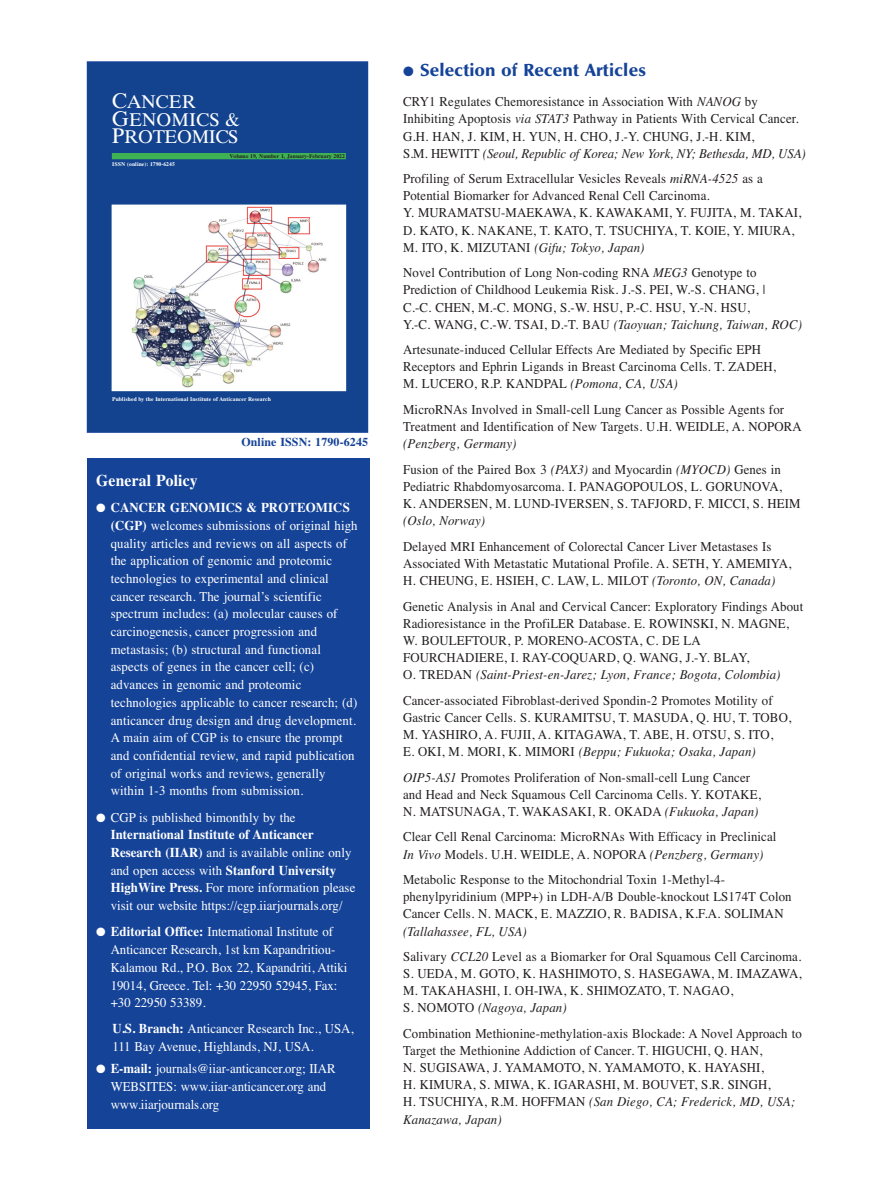
<style>
.page{position:relative;width:893px;height:1191px;background:#fff}
.page>*{position:absolute;margin:0;border:0;box-sizing:border-box;transform-origin:0 0}
.t1{font:19.2px/17.7px "UB Times";letter-spacing:.01em;color:#fff}
.t2{font:18px "UB Optima Bold";letter-spacing:.01em;color:#154398}
.t3{font:700 16.5px "Times";letter-spacing:.01em;color:#fff;scale:.95 1}
.t4{font:13.5px/17.1px "Times";letter-spacing:.01em;color:#231f20;scale:.95 1}
.t5{font:13.5px/17.7px "Times";letter-spacing:.01em;color:#fff;scale:.95 1}
.t6{font:italic 13.5px "Times";letter-spacing:.01em;color:#231f20;scale:.95 1}
.t7{font:700 12px "Times";letter-spacing:.01em;color:#154398}
.t8{font:5.7px "UB Times Bold";letter-spacing:.01em;color:#fff}
.t9{font:5.7px "UB Times Bold";letter-spacing:.01em;color:#231f20}
.s1{font-size:22.05px}
.s2{font-weight:700}
.s3{font-style:italic}
</style>
<div class="page">
<div style="left:87px;top:458px;width:283px;height:671px;background:#154398"></div>
<div style="left:88px;top:63px;width:279px;height:368px;background:#13438e"></div>
<div style="left:112px;top:153px;width:234px;height:6px;background:#3fb253"></div>
<img style="left:114px;top:207px;width:230px;height:182px">
<div style="left:112px;top:205px;width:234px;height:186px;border:1px solid #fff"></div>
<div style="left:87px;top:61px;width:281px;height:372px;border:2px solid #154398"></div>
<h1 class="t1" style="left:112px;top:93px;width:130px"><span class="s1">C</span>ANCER<br><span class="s1">G</span>ENOMICS &amp;<br><span class="s1">P</span>ROTEOMICS</h1>
<p class="t8" style="left:112px;top:161px;width:64px">ISSN (online): 1790-6245</p>
<p class="t9" style="left:230px;top:153px;width:116px">Volume 19, Number 1, January-February 2022</p>
<p class="t8" style="left:112px;top:396px;width:160px">Published by the International Institute of Anticancer Research</p>
<p class="t7" style="left:241px;top:434px;width:128px">Online ISSN: 1790-6245</p>
<p class="t3" style="left:96px;top:470px;width:108px">General Policy</p>
<p class="t5" style="left:111px;top:498px;width:261px;text-indent:-14px">● <span class="s2">CANCER GENOMICS &amp; PROTEOMICS (CGP)</span> welcomes submissions of original high quality articles and reviews on all aspects of the application of genomic and proteomic technologies to experimental and clinical cancer research. The journal’s scientific spectrum includes: (a) molecular causes of carcinogenesis, cancer progression and metastasis; (b) structural and functional aspects of genes in the cancer cell; (c) advances in genomic and proteomic technologies applicable to cancer research; (d) anticancer drug design and drug development.<br>A main aim of CGP is to ensure the prompt and confidential review, and rapid publication of original works and reviews, generally within 1-3 months from submission.</p>
<p class="t5" style="left:111px;top:808px;width:259px;text-indent:-14px">● CGP is published bimonthly by the <span class="s2">International Institute of Anticancer Research (IIAR)</span> and is available online only and open access with <span class="s2">Stanford University HighWire Press.</span> For more information please visit our website https://cgp.iiarjournals.org/</p>
<p class="t5" style="left:111px;top:923px;width:251px;text-indent:-14px">● <span class="s2">Editorial Office:</span> International Institute of Anticancer Research, 1st km Kapandritiou-Kalamou Rd., P.O. Box 22, Kapandriti, Attiki 19014, Greece. Tel: +30 22950 52945, Fax: +30 22950 53389.</p>
<p class="t5" style="left:112px;top:1020px;width:255px"><span class="s2">U.S. Branch:</span> Anticancer Research Inc., USA,<br>111 Bay Avenue, Highlands, NJ, USA.</p>
<p class="t5" style="left:111px;top:1059px;width:238px;text-indent:-14px">● <span class="s2">E-mail:</span> journals@iiar-anticancer.org; IIAR<br>WEBSITES: www.iiar-anticancer.org and www.iiarjournals.org</p>
<h2 class="t2" style="left:403px;top:60px;width:244px">● Selection of Recent Articles</h2>
<p class="t4" style="left:403px;top:93px;width:425px">CRY1 Regulates Chemoresistance in Association With <span class="s3">NANOG</span> by Inhibiting Apoptosis <span class="s3">via STAT3</span> Pathway in Patients With Cervical Cancer.<br>G.H. HAN, J. KIM, H. YUN, H. CHO, J.-Y. CHUNG, J.-H. KIM,<br>S.M. HEWITT <span class="s3">(Seoul, Republic of Korea; New York, NY; Bethesda, MD, USA)</span></p>
<p class="t4" style="left:403px;top:170px;width:421px">Profiling of Serum Extracellular Vesicles Reveals <span class="s3">miRNA-4525</span> as a Potential Biomarker for Advanced Renal Cell Carcinoma.<br>Y. MURAMATSU-MAEKAWA, K. KAWAKAMI, Y. FUJITA, M. TAKAI, D. KATO, K. NAKANE, T. KATO, T. TSUCHIYA, T. KOIE, Y. MIURA, M. ITO, K. MIZUTANI <span class="s3">(Gifu; Tokyo, Japan)</span></p>
<p class="t4" style="left:403px;top:264px;width:421px">Novel Contribution of Long Non-coding RNA <span class="s3">MEG3</span> Genotype to Prediction of Childhood Leukemia Risk. J.-S. PEI, W.-S. CHANG, |<br>C.-C. CHEN, M.-C. MONG, S.-W. HSU, P.-C. HSU, Y.-N. HSU,<br>Y.-C. WANG, C.-W. TSAI, D.-T. BAU <span class="s3">(Taoyuan; Taichung, Taiwan, ROC)</span></p>
<p class="t4" style="left:403px;top:341px;width:394px">Artesunate-induced Cellular Effects Are Mediated by Specific EPH<br>Receptors and Ephrin Ligands in Breast Carcinoma Cells. T. ZADEH,<br>M. LUCERO, R.P. KANDPAL <span class="s3">(Pomona, CA, USA)</span></p>
<p class="t4" style="left:403px;top:401px;width:421px">MicroRNAs Involved in Small-cell Lung Cancer as Possible Agents for<br>Treatment and Identification of New Targets. U.H. WEIDLE, A. NOPORA</p>
<p class="t4" style="left:403px;top:431px;width:399px;line-height:25.7px"><span class="s3">(Penzberg, Germany)<br></span>Fusion of the Paired Box 3 <span class="s3">(PAX3)</span> and Myocardin <span class="s3">(MYOCD)</span> Genes in</p>
<p class="t4" style="left:403px;top:478px;width:420px">Pediatric Rhabdomyosarcoma. I. PANAGOPOULOS, L. GORUNOVA,<br>K. ANDERSEN, M. LUND-IVERSEN, S. TAFJORD, F. MICCI, S. HEIM</p>
<p class="t6" style="left:403px;top:512px;width:88px">(Oslo, Norway)</p>
<p class="t4" style="left:403px;top:537px;width:410px">Delayed MRI Enhancement of Colorectal Cancer Liver Metastases Is<br>Associated With Metastatic Mutational Profile. A. SETH, Y. AMEMIYA,<br>H. CHEUNG, E. HSIEH, C. LAW, L. MILOT <span class="s3">(Toronto, ON, Canada)</span></p>
<p class="t4" style="left:403px;top:597px;width:423px">Genetic Analysis in Anal and Cervical Cancer: Exploratory Findings About Radioresistance in the ProfiLER Database. E. ROWINSKI, N. MAGNE, W. BOULEFTOUR, P. MORENO-ACOSTA, C. DE LA FOURCHADIERE, I. RAY-COQUARD, Q. WANG, J.-Y. BLAY,<br>O. TREDAN <span class="s3">(Saint-Priest-en-Jarez; Lyon, France; Bogota, Colombia)</span></p>
<p class="t4" style="left:403px;top:691px;width:410px">Cancer-associated Fibroblast-derived Spondin-2 Promotes Motility of Gastric Cancer Cells. S. KURAMITSU, T. MASUDA, Q. HU, T. TOBO, M. YASHIRO, A. FUJII, A. KITAGAWA, T. ABE, H. OTSU, S. ITO,<br>E. OKI, M. MORI, K. MIMORI <span class="s3">(Beppu; Fukuoka; Osaka, Japan)</span></p>
<p class="t4" style="left:403px;top:768px;width:378px"><span class="s3">OIP5-AS1</span> Promotes Proliferation of Non-small-cell Lung Cancer and Head and Neck Squamous Cell Carcinoma Cells. Y. KOTAKE,<br>N. MATSUNAGA, T. WAKASAKI, R. OKADA <span class="s3">(Fukuoka, Japan)</span></p>
<p class="t4" style="left:403px;top:828px;width:394px">Clear Cell Renal Carcinoma: MicroRNAs With Efficacy in Preclinical<br><span class="s3">In Vivo</span> Models. U.H. WEIDLE, A. NOPORA <span class="s3">(Penzberg, Germany)</span></p>
<p class="t4" style="left:403px;top:871px;width:410px">Metabolic Response to the Mitochondrial Toxin 1-Methyl-4- phenylpyridinium (MPP+) in LDH-A/B Double-knockout LS174T Colon<br>Cancer Cells. N. MACK, E. MAZZIO, R. BADISA, K.F.A. SOLIMAN</p>
<p class="t4" style="left:403px;top:918px;width:421px;line-height:25.7px"><span class="s3">(Tallahassee, FL, USA)<br></span>Salivary <span class="s3">CCL20</span> Level as a Biomarker for Oral Squamous Cell Carcinoma.</p>
<p class="t4" style="left:403px;top:965px;width:421px">S. UEDA, M. GOTO, K. HASHIMOTO, S. HASEGAWA, M. IMAZAWA,<br>M. TAKAHASHI, I. OH-IWA, K. SHIMOZATO, T. NAGAO,<br>S. NOMOTO <span class="s3">(Nagoya, Japan)</span></p>
<p class="t4" style="left:403px;top:1024px;width:421px">Combination Methionine-methylation-axis Blockade: A Novel Approach to Target the Methionine Addiction of Cancer. T. HIGUCHI, Q. HAN,<br>N. SUGISAWA, J. YAMAMOTO, N. YAMAMOTO, K. HAYASHI,<br>H. KIMURA, S. MIWA, K. IGARASHI, M. BOUVET, S.R. SINGH,<br>H. TSUCHIYA, R.M. HOFFMAN <span class="s3">(San Diego, CA; Frederick, MD, USA; Kanazawa, Japan)</span></p>
</div>
